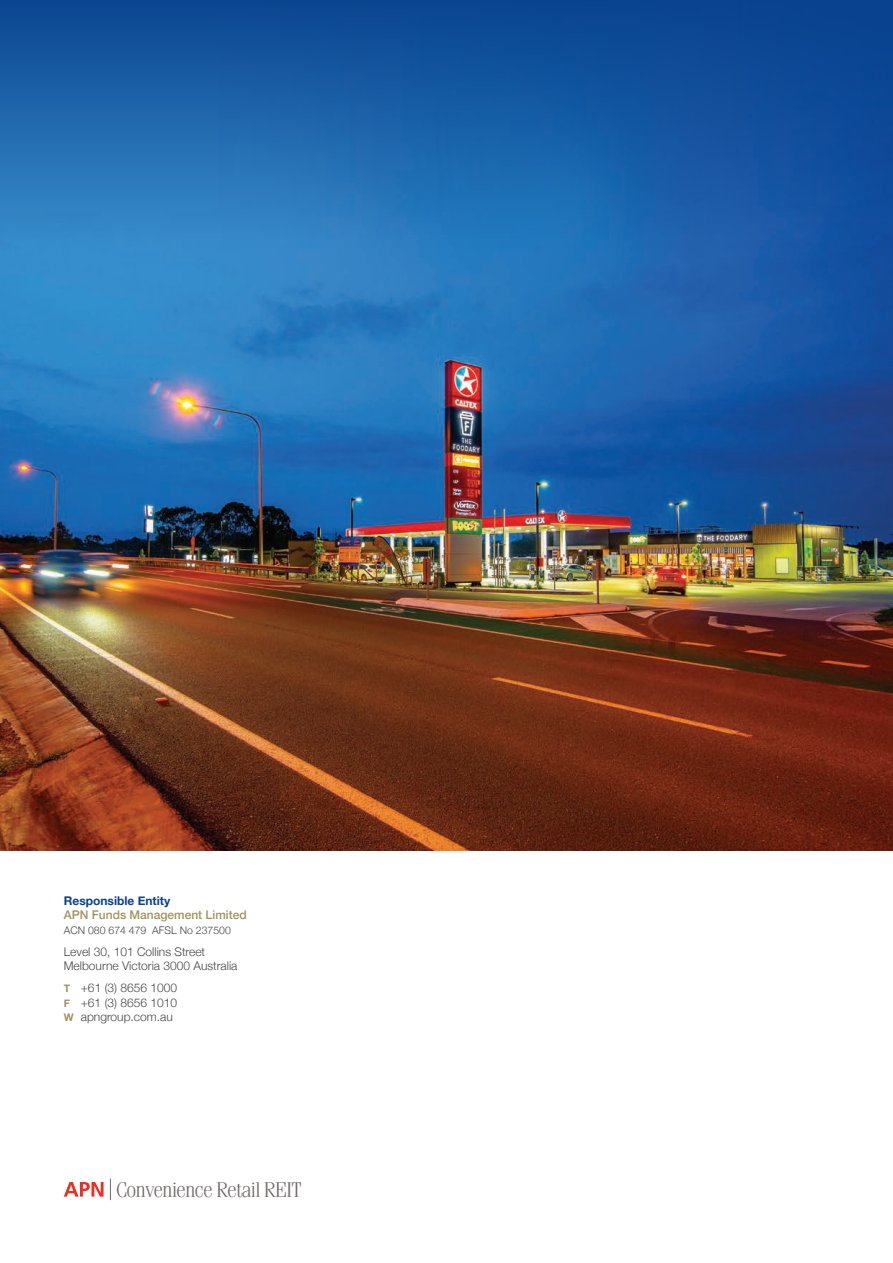
<style>
.page{position:relative;width:893px;height:1263px;background:#fff}
.page>*{position:absolute;margin:0;border:0;box-sizing:border-box;transform-origin:0 0}
.t1{font:300 21.3px "Fenice";letter-spacing:-.05em;color:#706a69}
.t2{font:300 12px "Helvetica Neue";color:#454647}
.t3{font:500 12px "Helvetica Neue";color:#a29161}
.t4{font:700 12px "Helvetica Neue";color:#09428e}
.t5{font:300 10.5px "Helvetica Neue";color:#454647}
.s1{font-weight:700;font-size:10.5px;color:#a29161}
</style>
<div class="page">
<svg style="left:64px;top:1182px;width:40px;height:14px"></svg>
<svg style="left:110px;top:1179px;width:1px;height:21px"></svg>
<img style="left:0;top:249px;width:893px;height:601px">
<svg style="left:0;top:0;width:893px;height:249px;background:#195ea6"></svg>
<p class="t4" style="left:64px;top:891px;width:108px">Responsible Entity</p>
<p class="t3" style="left:64px;top:905px;width:184px">APN Funds Management Limited</p>
<p class="t5" style="left:64px;top:922px;width:169px">ACN 080 674 479 AFSL No 237500</p>
<p class="t2" style="left:64px;top:942px;width:143px">Level 30, 101 Collins Street</p>
<p class="t2" style="left:64px;top:956px;width:175px">Melbourne Victoria 3000 Australia</p>
<p class="t2" style="left:64px;top:978px;width:115px"><span class="s1">T</span> +61 (3) 8656 1000</p>
<p class="t2" style="left:64px;top:993px;width:115px"><span class="s1">F</span> +61 (3) 8656 1010</p>
<p class="t2" style="left:64px;top:1007px;width:111px"><span class="s1">W</span> apngroup.com.au</p>
<p class="t1" style="left:116px;top:1177px;width:187px">Convenience Retail REIT</p>
</div>
